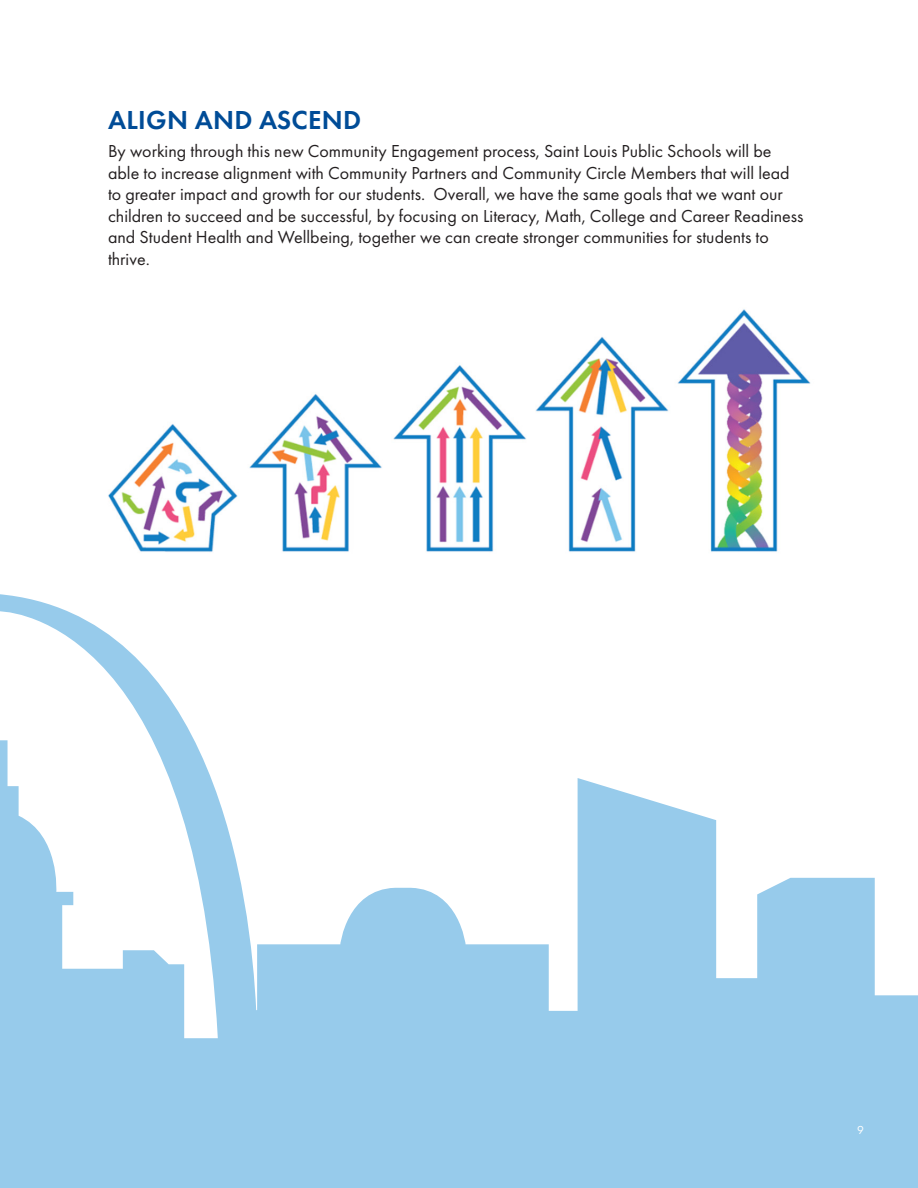
<style>
.page{position:relative;width:918px;height:1188px;background:#fff}
.page>*{position:absolute;margin:0;border:0;box-sizing:border-box;transform-origin:0 0}
.t1{font:600 27px "Futura PT";letter-spacing:.01em;color:#004c97}
.t2{font:18px/21.6px "Futura PT";color:#231f20}
.t3{font:12px "Futura PT";color:#fff}
</style>
<div class="page">
<svg style="left:0;top:594px;width:918px;height:594px;fill:#97cbeb"></svg>
<img style="left:108px;top:309px;width:703px;height:243px">
<p class="t1" style="left:108px;top:103px;width:255px">ALIGN AND ASCEND</p>
<p class="t2" style="left:108px;top:140px;width:697px">By working through this new Community Engagement process, Saint Louis Public Schools will be able to increase alignment with Community Partners and Community Circle Members that will lead to greater impact and growth for our students. Overall, we have the same goals that we want our children to succeed and be successful, by focusing on Literacy, Math, College and Career Readiness and Student Health and Wellbeing, together we can create stronger communities for students to thrive.</p>
<p class="t3" style="left:857px;top:1123px;width:8px">9</p>
</div>
